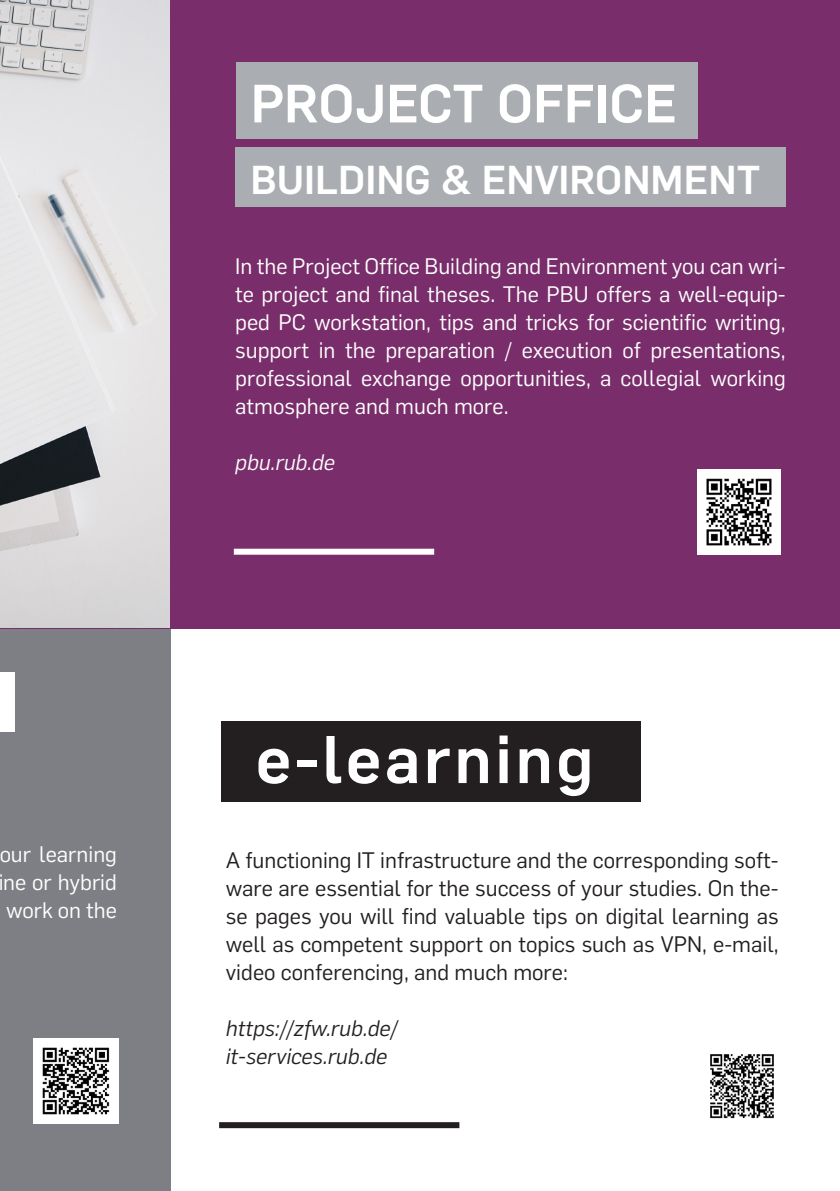
<style>
.page{position:relative;width:840px;height:1191px;background:#fff}
.page>*{position:absolute;margin:0;border:0;box-sizing:border-box;transform-origin:0 0}
.t1{font:700 66px "Rub Flama";letter-spacing:.05em;color:#fff}
.t2{font:700 52.8px "Rub Flama";color:#fff}
.t3{font:700 39.6px "Rub Flama";color:#fff}
.t4{font:22px/28px "Rub Flama";color:#fff;text-align:center}
.t5{font:22px/28px "Rub Flama";color:#231f20;text-align:justify}
.t6{font:italic 22px "Rub Flama";color:#231f20}
.t7{font:italic 22px "Rub Flama";color:#fff}
</style>
<div class="page">
<div style="left:0;top:627px;width:170px;height:564px;background:#7e7f84"></div>
<div style="left:221px;top:721px;width:420px;height:81px;background:#231f20"></div>
<div style="left:219px;top:1122px;width:240px;height:6px;background:#231f20"></div>
<img style="left:710px;top:1054px;width:64px;height:65px">
<img style="left:33px;top:1038px;width:85px;height:85px">
<div style="left:0;top:671px;width:14px;height:60px;background:#fff"></div>
<div style="left:0;top:0;width:839px;height:628px;background:#792e6b"></div>
<div style="left:234px;top:549px;width:200px;height:6px;background:#fff"></div>
<img style="left:0;top:0;width:169px;height:627px">
<div style="left:236px;top:62px;width:460px;height:77px;background:#aaadb1"></div>
<div style="left:235px;top:147px;width:550px;height:60px;background:#aaadb1"></div>
<img style="left:697px;top:470px;width:83px;height:85px">
<p class="t4" style="left:-2px;top:838px;width:120px">our learning ine or hybrid work on the</p>
<p class="t2" style="left:250px;top:66px;width:428px">PROJECT OFFICE</p>
<p class="t3" style="left:250px;top:152px;width:511px">BUILDING &amp; ENVIRONMENT</p>
<p class="t4" style="left:235px;top:250px;width:551px;text-align:justify">In the Project Office Building and Environment you can wri&shy;te project and final theses. The PBU offers a well-equip&shy;ped PC workstation, tips and tricks for scientific writing, support in the preparation / execution of presentations, professional exchange opportunities, a collegial working atmosphere and much more.</p>
<p class="t7" style="left:235px;top:447px;width:101px">pbu.rub.de</p>
<p class="t1" style="left:255px;top:712px;width:339px">e-learning</p>
<p class="t5" style="left:226px;top:845px;width:554px">A functioning IT infrastructure and the corresponding soft&shy;ware are essential for the success of your studies. On the&shy;se pages you will find valuable tips on digital learning as well as competent support on topics such as VPN, e-mail, video conferencing, and much more:</p>
<p class="t6" style="left:226px;top:1013px;width:173px">https://zfw.rub.de/</p>
<p class="t6" style="left:226px;top:1041px;width:163px">it-services.rub.de</p>
</div>
